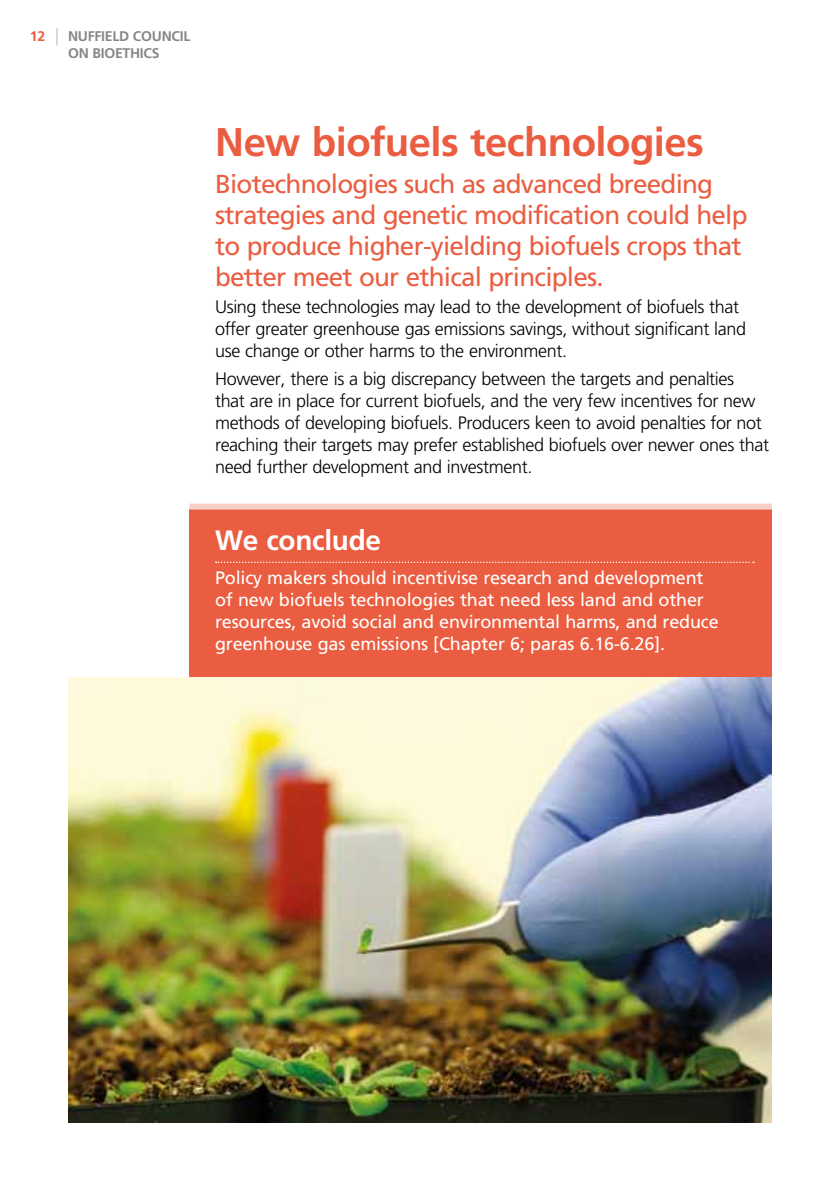
<style>
.page{position:relative;width:840px;height:1191px;background:#fff}
.page>*{position:absolute;margin:0;border:0;box-sizing:border-box;transform-origin:0 0}
.t1{font:700 40px "Frutiger";letter-spacing:-.015em;color:#eb5d40}
.t2{font:700 28px "Frutiger";letter-spacing:-.01em;color:#fff}
.t3{font:26px/31px "Frutiger";letter-spacing:-.03em;color:#eb5d40}
.t4{font:300 18px/22px "Frutiger";letter-spacing:-.02em;color:#000}
.t5{font:18px/22px "Frutiger";letter-spacing:-.01em;color:#fff}
.t6{font:700 14px/16.8px "Frutiger";letter-spacing:-.02em;color:#878787}
.t7{font:700 14px "Frutiger";color:#eb5d40}
</style>
<div class="page">
<div style="left:189px;top:509px;width:582px;height:168px;background:#eb5d40"></div>
<div style="left:189px;top:503px;width:582px;height:6px;background:#f9cec6"></div>
<svg style="left:56px;top:28px;width:1px;height:17px"></svg>
<svg style="left:215px;top:561px;width:538px;height:2px"></svg>
<img style="left:68px;top:678px;width:703px;height:445px">
<p class="t7" style="left:30px;top:28px;width:17px">12</p>
<p class="t6" style="left:68px;top:28px;width:124px">NUFFIELD COUNCIL<br>ON BIOETHICS</p>
<h1 class="t1" style="left:215px;top:118px;width:490px">New biofuels technologies</h1>
<h3 class="t3" style="left:215px;top:168px;width:533px">Biotechnologies such as advanced breeding strategies and genetic modification could help to produce higher-yielding biofuels crops that better meet our ethical principles.</h3>
<p class="t4" style="left:215px;top:296px;width:532px">Using these technologies may lead to the development of biofuels that offer greater greenhouse gas emissions savings, without significant land use change or other harms to the environment.</p>
<p class="t4" style="left:215px;top:368px;width:555px">However, there is a big discrepancy between the targets and penalties<br>that are in place for current biofuels, and the very few incentives for new methods of developing biofuels. Producers keen to avoid penalties for not reaching their targets may prefer established biofuels over newer ones that need further development and investment.</p>
<h2 class="t2" style="left:215px;top:524px;width:167px">We conclude</h2>
<p class="t5" style="left:215px;top:566px;width:505px">Policy makers should incentivise research and development of new biofuels technologies that need less land and other resources, avoid social and environmental harms, and reduce greenhouse gas emissions [Chapter 6; paras 6.16-6.26].</p>
</div>
